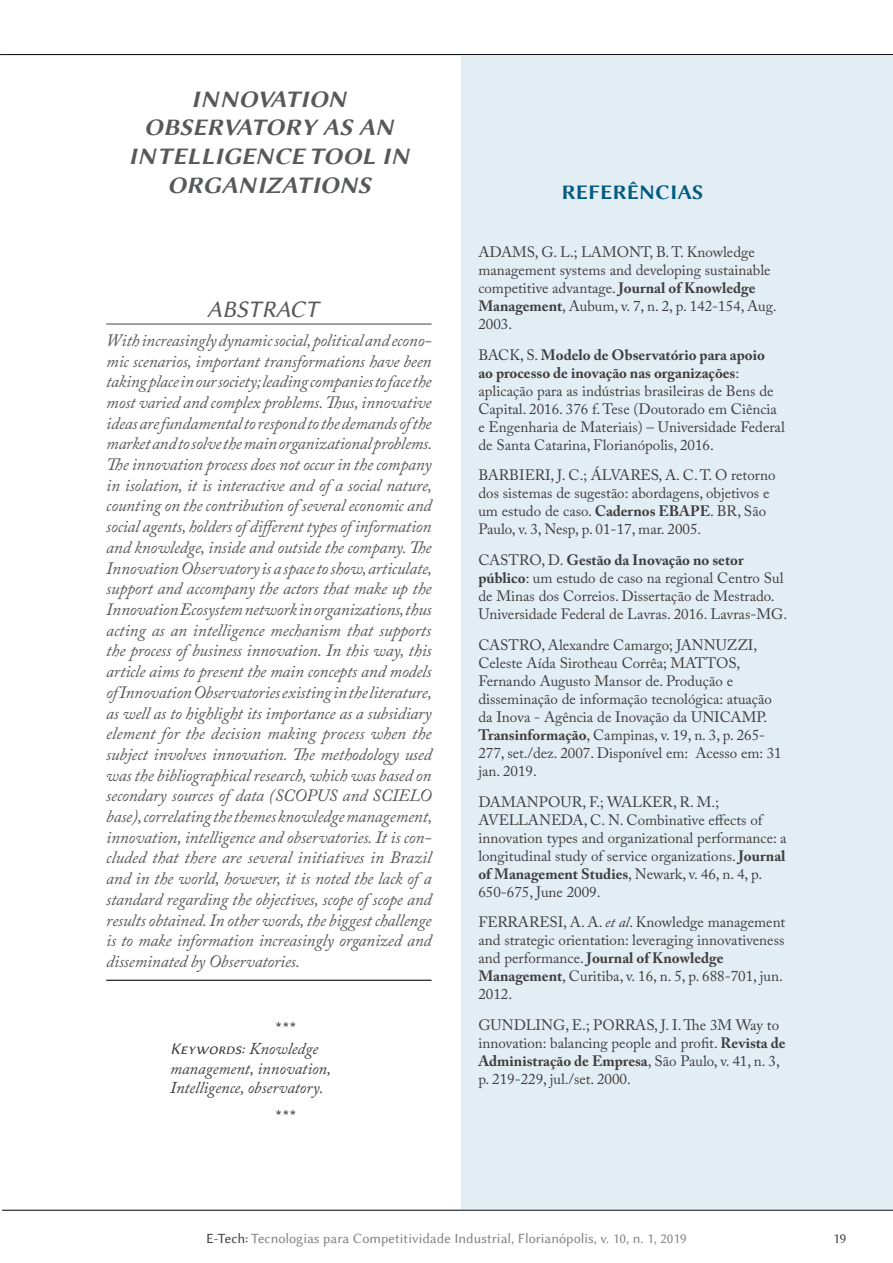
<style>
.page{position:relative;width:893px;height:1263px;background:#fff}
.page>*{position:absolute;margin:0;border:0;box-sizing:border-box;transform-origin:0 0}
.tit_ABSTRACT{font:24px/28.8px "Lin Biolinum Slanted B";color:#57585a;text-align:center}
.palavra_ABSTRACT{font:24px "Lin Biolinum I";color:#57585a}
.tit_referencias_auto{font:21px "Lin Biolinum B";color:#005b7f}
.texto_ABSTRACT{font:italic 17.25px/20.7px "Adobe Caslon Pro";letter-spacing:-.01em;color:#57585a;text-align:justify}
.palavras_chave_abstr{font:italic 16.5px/19.8px "Adobe Caslon Pro";color:#3e3e3f}
.abstract{font:16.5px "Lin Biolinum";color:#231f20}
.referencias{font:15px/18px "Adobe Caslon Pro";color:#3e3e3f}
.t1{font:14.25px "Lin Biolinum";color:#808285}
.t2{font:14.25px "Lin Biolinum";color:#3e3e3f}
.s1{font-family:"Lin Biolinum I";font-style:normal}
.s2{font-weight:700}
.s3{font-style:italic}
.s4{color:#3e3e3f}
</style>
<div class="page">
<hr style="left:2px;top:1210px;width:891px;height:1px;background:#000">
<hr style="left:0;top:54px;width:893px;height:1px;background:#000">
<hr style="left:106px;top:323px;width:326px;height:2px;background:#57585a">
<hr style="left:106px;top:980px;width:326px;height:1px;background:#0c0806">
<div style="left:461px;top:56px;width:432px;height:1153px;background:#e3eef4"></div>
<p class="tit_ABSTRACT" style="left:128px;top:83px;width:283px">INNOVATION<br>OBSERVATORY AS AN<br>INTELLIGENCE TOOL IN<br>ORGANIZATIONS</p>
<p class="palavra_ABSTRACT" style="left:207px;top:295px;width:113px">ABSTRACT</p>
<p class="texto_ABSTRACT" style="left:106px;top:330px;width:328px">With increasingly dynamic social, political and econo&shy;mic scenarios, important transformations have been taking place in our society; leading companies to face the most varied and complex problems. Thus, innovative ideas are fundamental to respond to the demands of the market and to solve the main organizational problems.<br>The innovation process does not occur in the company in isolation, it is interactive and of a social nature, counting on the contribution of several economic and social agents, holders of different types of information and knowledge, inside and outside the company. The Innovation Observatory is a space to show, articulate, support and accompany the actors that make up the Innovation Ecosystem network in organizations, thus acting as an intelligence mechanism that supports the process of business innovation. In this way, this article aims to present the main concepts and models of Innovation Observatories existing in the literature, as well as to highlight its importance as a subsidiary element for the decision making process when the subject involves innovation. The methodology used was the bibliographical research, which was based on secondary sources of data (SCOPUS and SCIELO base), correlating the themes knowledge management, innovation, intelligence and observatories. It is con&shy;cluded that there are several initiatives in Brazil and in the world, however, it is noted the lack of a standard regarding the objectives, scope of scope and results obtained. In other words, the biggest challenge is to make information increasingly organized and disseminated by Observatories.</p>
<p class="abstract" style="left:275px;top:1019px;width:23px">***</p>
<p class="palavras_chave_abstr" style="left:170px;top:1038px;width:163px"><span class="s1">Keywords:</span> Knowledge management, innovation,<br>Intelligence, observatory.</p>
<p class="abstract" style="left:275px;top:1107px;width:23px">***</p>
<p class="tit_referencias_auto" style="left:561px;top:178px;width:144px">REFERÊNCIAS</p>
<p class="referencias" style="left:478px;top:243px;width:300px">ADAMS, G. L.; LAMONT, B. T. Knowledge management systems and developing sustainable competitive advantage. <span class="s2">Journal of Knowledge Management</span>, Aubum, v. 7, n. 2, p. 142-154, Aug.<br>2003.</p>
<p class="referencias" style="left:478px;top:345px;width:308px">BACK, S. <span class="s2">Modelo de Observatório para apoio<br>ao processo de inovação nas organizações</span>: aplicação para as indústrias brasileiras de Bens de Capital. 2016. 376 f. Tese (Doutorado em Ciência e Engenharia de Materiais) – Universidade Federal de Santa Catarina, Florianópolis, 2016.</p>
<p class="referencias" style="left:478px;top:466px;width:299px">BARBIERI, J. C.; ÁLVARES, A. C. T. O retorno dos sistemas de sugestão: abordagens, objetivos e um estudo de caso. <span class="s2">Cadernos EBAPE</span>. BR, São Paulo, v. 3, Nesp, p. 01-17, mar. 2005.</p>
<p class="referencias" style="left:478px;top:551px;width:310px">CASTRO, D. <span class="s2">Gestão da Inovação no setor público</span>: um estudo de caso na regional Centro Sul de Minas dos Correios. Dissertação de Mestrado.<br>Universidade Federal de Lavras. 2016. Lavras-MG.</p>
<p class="referencias" style="left:478px;top:636px;width:305px">CASTRO, Alexandre Camargo; JANNUZZI, Celeste Aída Sirotheau Corrêa; MATTOS, Fernando Augusto Mansor de. Produção e disseminação de informação tecnológica: atuação da Inova - Agência de Inovação da UNICAMP.<br><span class="s2">Transinformação</span>, Campinas, v. 19, n. 3, p. 265- 277, set./dez. 2007. Disponível em: Acesso em: 31 jan. 2019.</p>
<p class="referencias" style="left:478px;top:792px;width:310px">DAMANPOUR, F.; WALKER, R. M.; AVELLANEDA, C. N. Combinative effects of innovation types and organizational performance: a longitudinal study of service organizations. <span class="s2">Journal of Management Studies</span>, Newark, v. 46, n. 4, p.<br>650-675, June 2009.</p>
<p class="referencias" style="left:478px;top:913px;width:309px">FERRARESI, A. A. <span class="s3">et al</span>. Knowledge management and strategic orientation: leveraging innovativeness and performance. <span class="s2">Journal of Knowledge Management</span>, Curitiba, v. 16, n. 5, p. 688-701, jun.<br>2012.</p>
<p class="referencias" style="left:478px;top:1016px;width:309px">GUNDLING, E.; PORRAS, J. I. The 3M Way to innovation: balancing people and profit. <span class="s2">Revista de Administração de Empresa</span>, São Paulo, v. 41, n. 3, p. 219-229, jul./set. 2000.</p>
<p class="t1" style="left:206px;top:1230px;width:482px"><span class="s4">E-Tech:</span> Tecnologias para Competitividade Industrial, Florianópolis, v. 10, n. 1, 2019</p>
<p class="t2" style="left:833px;top:1230px;width:15px">19</p>
</div>
